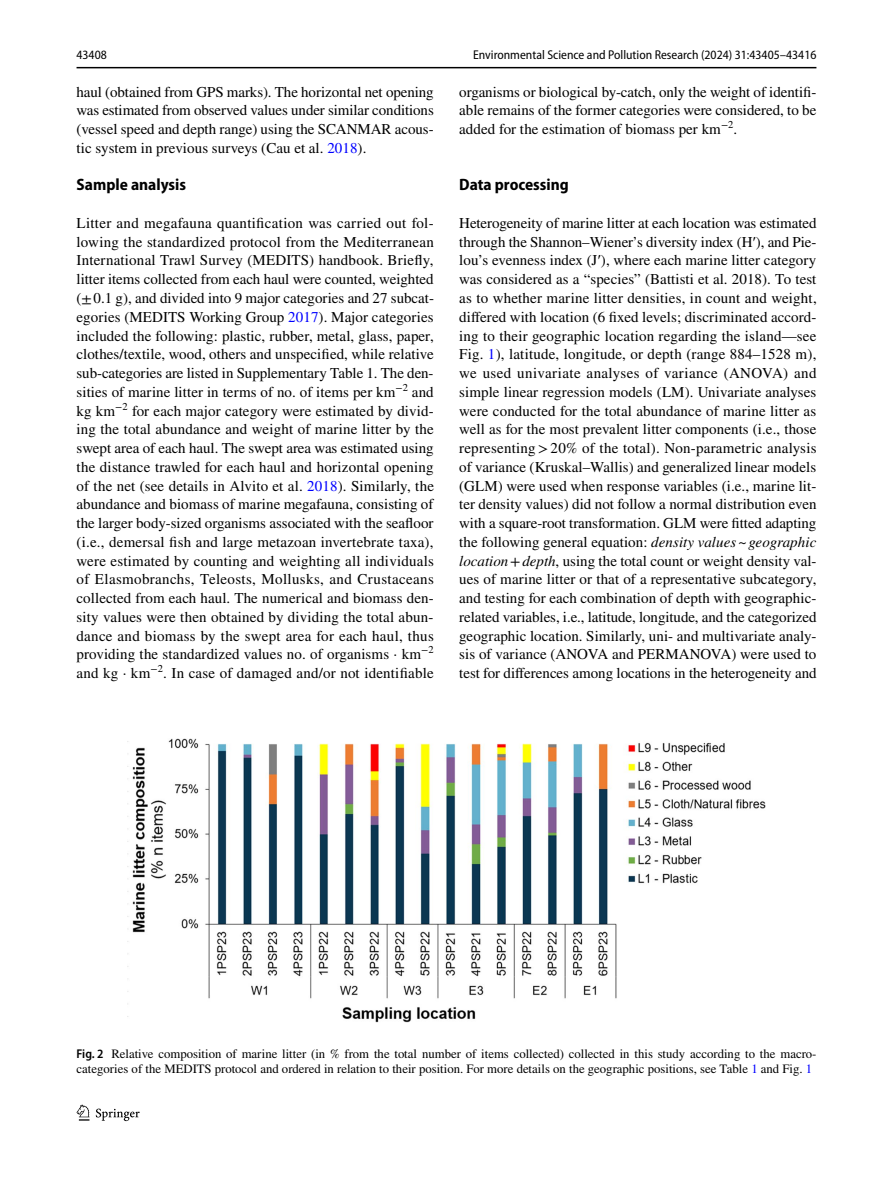
<style>
.page{position:relative;width:893px;height:1187px;background:#fff}
.page>*{position:absolute;margin:0;border:0;box-sizing:border-box;transform-origin:0 0}
.t1{font:700 semi-condensed 16.5px "Myriad Pro";color:#000}
.t2{font:15px/18.8px "STIX";letter-spacing:.005em;color:#000;text-align:justify}
.t3{font:12.75px/15px "STIX";color:#000}
.t4{font:semi-condensed 12.75px "Myriad Pro";color:#000}
.s1{color:#00f}
.s2{font-family:"Times New Roman"}
.s3{font-style:italic}
.s4{font-family:"Myriad Pro";font-weight:600;font-stretch:semi-condensed}
</style>
<div class="page">
<hr style="left:77px;top:67px;width:739px;height:1px;background:#000">
<svg style="left:77px;top:1104px;width:12px;height:16px"></svg>
<svg style="left:96px;top:1108px;width:44px;height:12px"></svg>
<img style="left:128px;top:738px;width:637px;height:284px">
<p class="t4" style="left:77px;top:48px;width:32px">43408</p>
<p class="t4" style="left:473px;top:48px;width:345px">Environmental Science and Pollution Research (2024) 31:43405–43416</p>
<p class="t2" style="left:77px;top:83px;width:359px">haul (obtained from GPS marks). The horizontal net opening was estimated from observed values under similar conditions (vessel speed and depth range) using the SCANMAR acous&shy;tic system in previous surveys (Cau et al. <span class="s1">2018</span>).</p>
<p class="t1" style="left:77px;top:176px;width:111px">Sample analysis</p>
<p class="t2" style="left:77px;top:214px;width:359px">Litter and megafauna quantification was carried out fol&shy;lowing the standardized protocol from the Mediterranean International Trawl Survey (MEDITS) handbook. Briefly, litter items collected from each haul were counted, weighted (±0.1 g), and divided into 9 major categories and 27 subcat&shy;egories (MEDITS Working Group <span class="s1">2017</span>). Major categories included the following: plastic, rubber, metal, glass, paper, clothes/textile, wood, others and unspecified, while relative sub-categories are listed in Supplementary Table 1. The den&shy;sities of marine litter in terms of no. of items per km<sup>−2</sup> and kg km<sup>−2</sup> for each major category were estimated by divid&shy;ing the total abundance and weight of marine litter by the swept area of each haul. The swept area was estimated using the distance trawled for each haul and horizontal opening of the net (see details in Alvito et al. <span class="s1">2018</span>). Similarly, the abundance and biomass of marine megafauna, consisting of the larger body-sized organisms associated with the seafloor (i.e., demersal fish and large metazoan invertebrate taxa), were estimated by counting and weighting all individuals of Elasmobranchs, Teleosts, Mollusks, and Crustaceans collected from each haul. The numerical and biomass den&shy;sity values were then obtained by dividing the total abun&shy;dance and biomass by the swept area for each haul, thus providing the standardized values no. of organisms · km<sup>−2 </sup>and kg · km<sup>−2</sup>. In case of damaged and/or not identifiable</p>
<p class="t2" style="left:459px;top:83px;width:359px">organisms or biological by-catch, only the weight of identifi&shy;able remains of the former categories were considered, to be added for the estimation of biomass per km<sup>−2</sup>.</p>
<p class="t1" style="left:459px;top:176px;width:111px">Data processing</p>
<p class="t2" style="left:459px;top:214px;width:359px">Heterogeneity of marine litter at each location was estimated through the Shannon–Wiener’s diversity index (H<span class="s2">′</span>), and Pie&shy;lou’s evenness index (J<span class="s2">′</span>), where each marine litter category was considered as a “species” (Battisti et al. 2018). To test as to whether marine litter densities, in count and weight, differed with location (6 fixed levels; discriminated accord&shy;ing to their geographic location regarding the island—see Fig. <span class="s1">1</span>), latitude, longitude, or depth (range 884–1528 m), we used univariate analyses of variance (ANOVA) and simple linear regression models (LM). Univariate analyses were conducted for the total abundance of marine litter as well as for the most prevalent litter components (i.e., those representing&gt;20% of the total). Non-parametric analysis of variance (Kruskal–Wallis) and generalized linear models (GLM) were used when response variables (i.e., marine lit&shy;ter density values) did not follow a normal distribution even with a square-root transformation. GLM were fitted adapting the following general equation: <span class="s3">density values</span>~<span class="s3">geographic location</span>+<span class="s3">depth</span>, using the total count or weight density val&shy;ues of marine litter or that of a representative subcategory, and testing for each combination of depth with geographic&shy;related variables, i.e., latitude, longitude, and the categorized geographic location. Similarly, uni- and multivariate analy&shy;sis of variance (ANOVA and PERMANOVA) were used to test for differences among locations in the heterogeneity and</p>
<p class="t3" style="left:77px;top:1046px;width:741px"><span class="s4">Fig. 2</span> Relative composition of marine litter (in % from the total number of items collected) collected in this study according to the macro&shy;categories of the MEDITS protocol and ordered in relation to their position. For more details on the geographic positions, see Table <span class="s1">1</span> and Fig. <span class="s1">1</span></p>
</div>
